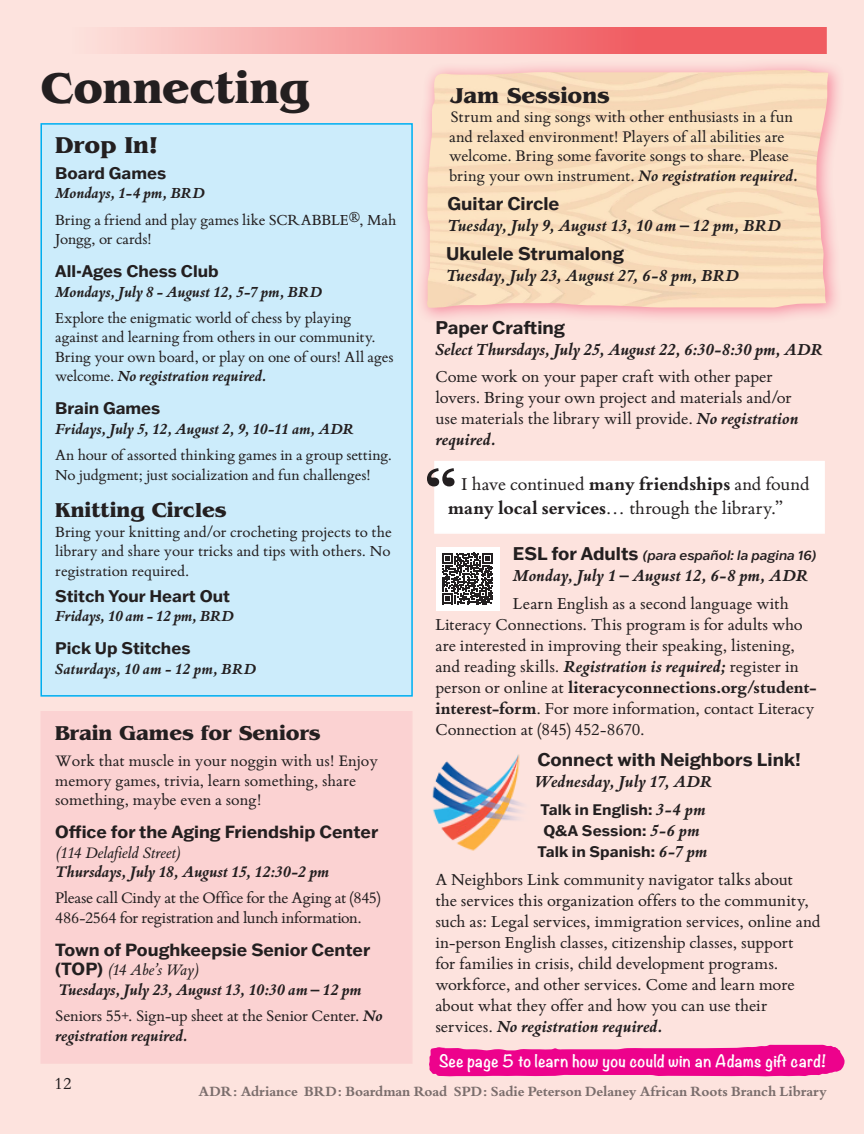
<style>
.page{position:relative;width:864px;height:1134px;background:#fde3de}
.page>*{position:absolute;margin:0;border:0;box-sizing:border-box;transform-origin:0 0}
.date___time{font:700 69.75px "Bembo Book MT Pro";color:#231f20}
.Contents__etc{font:700 45px "Benguiat Pro ITC";letter-spacing:-.005em;color:#231f20}
.program_titles{font:700 24px "Benguiat Pro ITC";color:#231f20}
.program_titles-2{font:700 22.5px "Benguiat Pro ITC";color:#231f20}
.program_titles-3{font:700 21px "Benguiat Pro ITC";color:#231f20}
.date___time-2{font:19.5px "Bembo Book MT Pro";letter-spacing:-.01em;color:#231f20}
.date___time-3{font:18px/21px "Bembo Book MT Pro";letter-spacing:-.005em;color:#231f20}
.date___time-4{font:italic 700 18px "Bembo Book MT Pro";letter-spacing:-.01em;color:#231f20}
.program_titles-4{font:700 18px "Franklin Gothic ATF";color:#231f20}
.program_titles-5{font:17.25px/19.5px "Bembo Book MT Pro";color:#231f20}
.program_text{font:17.25px/19.5px "Bembo Book MT Pro";letter-spacing:-.02em;color:#231f20}
.program_titles-6{font:700 17.25px/19.5px "Franklin Gothic ATF";color:#231f20}
.program_text-2{font:italic 700 17.25px "Bembo Book MT Pro";letter-spacing:-.015em;color:#231f20}
.program_text-3{font:16.5px/19.5px "Bembo Book MT Pro";letter-spacing:-.01em;color:#231f20}
.program_titles-7{font:16.5px/19.5px "Bembo Book MT Pro";color:#231f20}
.program_titles-8{font:italic 700 16.5px/19.5px "Bembo Book MT Pro";letter-spacing:-.01em;color:#231f20}
.program_text-4{font:italic 700 16.5px "Bembo Book MT Pro";letter-spacing:-.015em;color:#231f20}
.program_titles-9{font:700 16.5px "Franklin Gothic ATF";color:#231f20}
.date___time-5{font:700 15.15px "Noteworthy";letter-spacing:.02em;color:#fff}
.t1{font:700 15px "Bembo Book MT Pro";color:#231f20}
.date___time-6{font:700 15px/21px "Franklin Gothic ATF";letter-spacing:.01em;color:#231f20;text-align:center}
.program_titles-10{font:italic 500 13.5px "Franklin Gothic ATF";letter-spacing:-.01em;color:#231f20}
.s1{font-family:"Franklin Gothic ATF";font-style:normal}
.s2{font-weight:700;font-style:italic}
.s3{font-family:"Bembo Book MT Pro";font-weight:400;font-style:italic}
.s4{font-weight:700}
.s5{font-weight:700;font-style:normal;font-size:18px}
.s6{font-family:"Bembo Book MT Pro";font-style:italic;font-size:18px}
</style>
<div class="page">
<svg style="left:112px;top:27px;width:715px;height:27px"></svg>
<div style="left:41px;top:711px;width:372px;height:353px;background:#fbd2d2"></div>
<div style="left:40px;top:123px;width:373px;height:574px;background:#ccecfb"></div>
<div style="left:415px;top:58px;width:430px;height:267px;background:#ed164b;opacity:.42"></div>
<img style="left:426px;top:70px;width:402px;height:238px">
<div style="left:40px;top:123px;width:373px;height:574px;border:2px solid #00aeef"></div>
<div style="left:434px;top:461px;width:391px;height:73px;background:#fff"></div>
<div style="left:436px;top:547px;width:63px;height:63px;background:#fff"></div>
<svg style="left:442px;top:553px;width:51px;height:51px"></svg>
<img style="left:432px;top:755px;width:90px;height:96px">
<svg style="left:429px;top:1045px;width:416px;height:32px"></svg>
<p class="Contents__etc" style="left:41px;top:62px;width:270px">Connecting</p>
<p class="program_titles" style="left:55px;top:131px;width:104px">Drop In!</p>
<p class="program_titles-8" style="left:55px;top:163px;width:151px"><span class="s1">Board Games<br></span>Mondays, 1-4 pm, BRD</p>
<p class="program_titles-7" style="left:55px;top:209px;width:343px">Bring a friend and play games like SCRABBLE®, Mah<br>Jongg, or cards!</p>
<p class="program_titles-9" style="left:55px;top:260px;width:165px">All-Ages Chess Club</p>
<p class="program_text-4" style="left:55px;top:281px;width:269px">Mondays, July 8 - August 12, 5-7 pm, BRD</p>
<p class="program_text-3" style="left:55px;top:307px;width:340px">Explore the enigmatic world of chess by playing against and learning from others in our community.<br>Bring your own board, or play on one of ours! All ages welcome. <span class="s2">No registration required.</span></p>
<p class="program_titles-9" style="left:55px;top:397px;width:107px">Brain Games</p>
<p class="program_text-4" style="left:55px;top:418px;width:300px">Fridays, July 5, 12, August 2, 9, 10-11 am, ADR</p>
<p class="program_text-3" style="left:55px;top:444px;width:338px">An hour of assorted thinking games in a group setting.<br>No judgment; just socialization and fun challenges!</p>
<p class="program_titles-3" style="left:55px;top:498px;width:173px">Knitting Circles</p>
<p class="program_titles-7" style="left:55px;top:521px;width:338px;text-align:justify">Bring your knitting and/or crocheting projects to the library and share your tricks and tips with others. No registration required.</p>
<p class="program_titles-8" style="left:55px;top:586px;width:180px"><span class="s1">Stitch Your Heart Out<br></span>Fridays, 10 am - 12 pm, BRD</p>
<p class="program_titles-8" style="left:55px;top:639px;width:202px"><span class="s1">Pick Up Stitches<br></span>Saturdays, 10 am - 12 pm, BRD</p>
<p class="program_titles-3" style="left:55px;top:721px;width:267px">Brain Games for Seniors</p>
<p class="program_titles-5" style="left:55px;top:750px;width:324px">Work that muscle in your noggin with us! Enjoy memory games, trivia, learn something, share something, maybe even a song!</p>
<p class="program_titles-6" style="left:55px;top:822px;width:325px">Office for the Aging Friendship Center <span class="s3">(114 Delafield Street)</span></p>
<p class="program_text-2" style="left:55px;top:861px;width:275px">Thursdays, July 18, August 15, 12:30-2 pm</p>
<p class="program_text" style="left:55px;top:888px;width:327px">Please call Cindy at the Office for the Aging at (845)<br>486-2564 for registration and lunch information.</p>
<p class="program_titles-6" style="left:55px;top:940px;width:317px">Town of Poughkeepsie Senior Center (TOP) <span class="s3">(14 Abe’s Way)</span></p>
<p class="program_text-2" style="left:59px;top:978px;width:305px">Tuesdays, July 23, August 13, 10:30 am – 12 pm</p>
<p class="program_text" style="left:55px;top:1005px;width:329px">Seniors 55+. Sign-up sheet at the Senior Center. <span class="s2">No registration required.</span></p>
<p class="program_titles-2" style="left:451px;top:82px;width:161px">Jam Sessions</p>
<p class="program_titles-5" style="left:449px;top:106px;width:351px">Strum and sing songs with other enthusiasts in a fun and relaxed environment! Players of all abilities are welcome. Bring some favorite songs to share. Please bring your own instrument. <span class="s2">No registration required.</span></p>
<p class="program_titles-4" style="left:448px;top:191px;width:113px">Guitar Circle</p>
<p class="date___time-4" style="left:448px;top:213px;width:335px">Tuesday, July 9, August 13, 10 am – 12 pm, BRD</p>
<p class="program_titles-4" style="left:446px;top:242px;width:179px">Ukulele Strumalong</p>
<p class="date___time-4" style="left:446px;top:264px;width:295px">Tuesday, July 23, August 27, 6-8 pm, BRD</p>
<p class="program_titles-4" style="left:435px;top:315px;width:131px">Paper Crafting</p>
<p class="date___time-4" style="left:435px;top:337px;width:389px">Select Thursdays, July 25, August 22, 6:30-8:30 pm, ADR</p>
<p class="date___time-3" style="left:435px;top:366px;width:365px">Come work on your paper craft with other paper lovers. Bring your own project and materials and/or use materials the library will provide. <span class="s2">No registration required.</span></p>
<p class="date___time" style="left:423px;top:449px;width:38px">“</p>
<p class="date___time-2" style="left:448px;top:495px;width:337px"><span class="s4">many local services</span>… through the library.”</p>
<p class="program_titles-10" style="left:513px;top:546px;width:305px"><span class="s5">ESL for Adults</span> (para español: la pagina 16)</p>
<p class="date___time-4" style="left:513px;top:564px;width:297px">Monday, July 1 – August 12, 6-8 pm, ADR</p>
<p class="date___time-3" style="left:435px;top:592px;width:383px;text-indent:78px">Learn English as a second language with Literacy Connections. This program is for adults who are interested in improving their speaking, listening, and reading skills. <span class="s2">Registration is required;</span> register in person or online at <span class="s4">literacyconnections.org/student&shy;interest-form</span>. For more information, contact Literacy Connection at (845) 452-8670.</p>
<p class="program_titles-4" style="left:537px;top:748px;width:265px">Connect with Neighbors Link!</p>
<p class="date___time-4" style="left:534px;top:770px;width:179px">Wednesday, July 17, ADR</p>
<p class="date___time-6" style="left:537px;top:799px;width:172px">Talk in English: <span class="s6">3-4 pm<br></span>Q&amp;A Session: <span class="s6">5-6 pm<br></span>Talk in Spanish: <span class="s6">6-7 pm</span></p>
<p class="date___time-3" style="left:435px;top:868px;width:387px">A Neighbors Link community navigator talks about<br>the services this organization offers to the community, such as: Legal services, immigration services, online and in-person English classes, citizenship classes, support<br>for families in crisis, child development programs. workforce, and other services. Come and learn more about what they offer and how you can use their services. <span class="s2">No registration required.</span></p>
<p class="date___time-5" style="left:439px;top:1048px;width:389px">See page 5 to learn how you could win an Adams gift card!</p>
<p class="date___time-2" style="left:461px;top:471px;width:350px">I have continued <span class="s4">many friendships</span> and found</p>
<p class="date___time-3" style="left:54px;top:1072px;width:19px">12</p>
<p class="t1" style="left:199px;top:1081px;width:630px">ADR: Adriance BRD: Boardman Road SPD: Sadie Peterson Delaney African Roots Branch Library</p>
</div>
